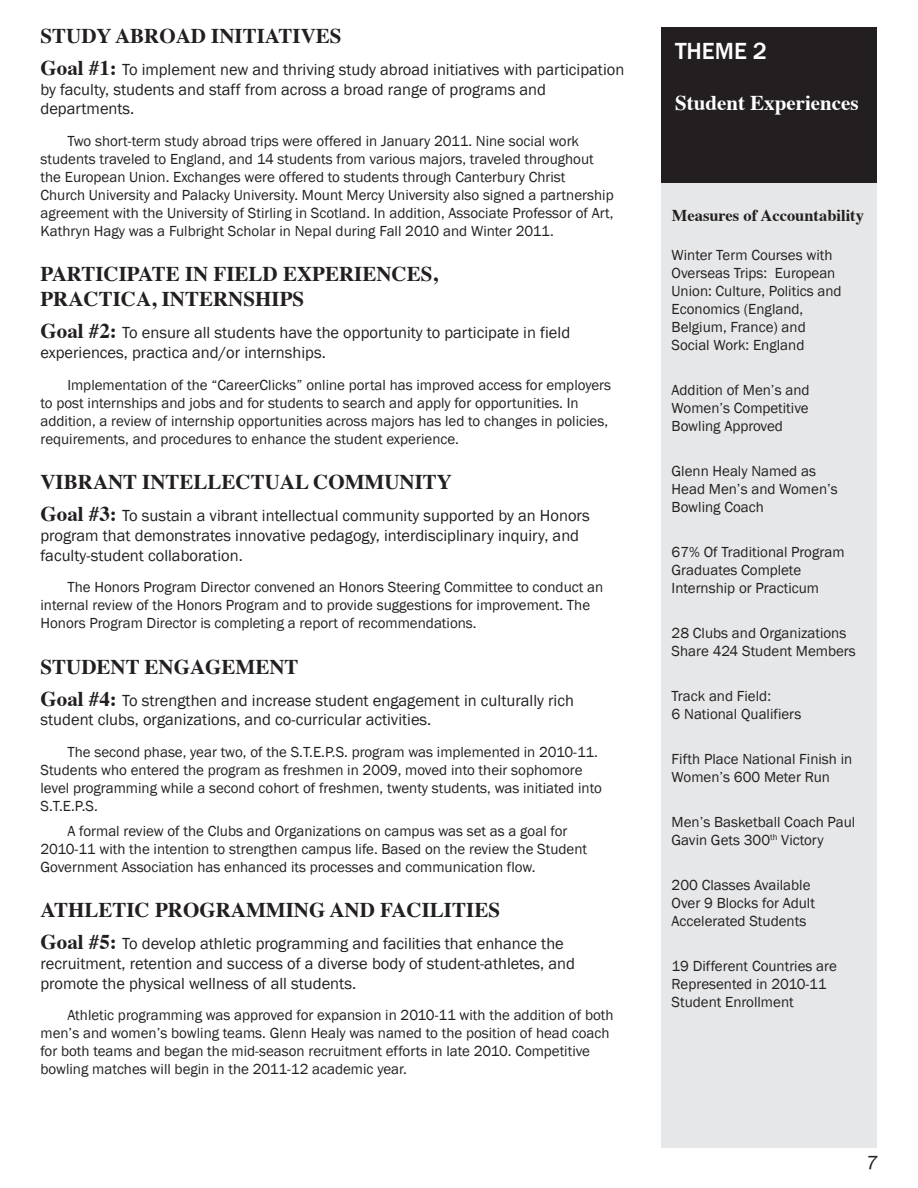
<style>
.page{position:relative;width:918px;height:1188px;background:#fff}
.page>*{position:absolute;margin:0;border:0;box-sizing:border-box;transform-origin:0 0}
.t1{font:500 24px "Franklin Gothic";color:#fff}
.t2{font:700 21px/25.2px "Times";color:#231f20}
.t3{font:700 21px "Times";color:#fff}
.t4{font:italic 19.5px "Franklin Gothic";color:#231f20}
.t5{font:16.5px/19.8px "Franklin Gothic";color:#231f20}
.t6{font:700 16.5px "Times";color:#231f20}
.t7{font:15px/18px "Franklin Gothic";color:#231f20}
.s1{font-family:"Times";font-weight:700;font-size:21px}
</style>
<div class="page">
<div style="left:662px;top:170px;width:216px;height:978px;background:#e6e7e8"></div>
<div style="left:662px;top:27px;width:215px;height:155px;background:#231f20"></div>
<h2 class="t2" style="left:40px;top:21px;width:303px">STUDY ABROAD INITIATIVES</h2>
<p class="t5" style="left:40px;top:60px;width:585px"><span class="s1">Goal #1:</span> To implement new and thriving study abroad initiatives with participation by faculty, students and staff from across a broad range of programs and departments.</p>
<p class="t7" style="left:40px;top:132px;width:575px;text-indent:27px">Two short-term study abroad trips were offered in January 2011. Nine social work students traveled to England, and 14 students from various majors, traveled throughout the European Union. Exchanges were offered to students through Canterbury Christ Church University and Palacky University. Mount Mercy University also signed a partnership agreement with the University of Stirling in Scotland. In addition, Associate Professor of Art, Kathryn Hagy was a Fulbright Scholar in Nepal during Fall 2010 and Winter 2011.</p>
<h2 class="t2" style="left:40px;top:259px;width:399px">PARTICIPATE IN FIELD EXPERIENCES,<br>PRACTICA, INTERNSHIPS</h2>
<p class="t5" style="left:40px;top:323px;width:531px"><span class="s1">Goal #2:</span> To ensure all students have the opportunity to participate in field experiences, practica and/or internships.</p>
<p class="t7" style="left:40px;top:376px;width:572px;text-indent:27px">Implementation of the “CareerClicks” online portal has improved access for employers to post internships and jobs and for students to search and apply for opportunities. In addition, a review of internship opportunities across majors has led to changes in policies, requirements, and procedures to enhance the student experience.</p>
<h2 class="t2" style="left:40px;top:467px;width:413px">VIBRANT INTELLECTUAL COMMUNITY</h2>
<p class="t5" style="left:40px;top:506px;width:551px"><span class="s1">Goal #3:</span> To sustain a vibrant intellectual community supported by an Honors program that demonstrates innovative pedagogy, interdisciplinary inquiry, and faculty-student collaboration.</p>
<p class="t7" style="left:40px;top:579px;width:564px;text-indent:27px">The Honors Program Director convened an Honors Steering Committee to conduct an internal review of the Honors Program and to provide suggestions for improvement. The<br>Honors Program Director is completing a report of recommendations.</p>
<h2 class="t2" style="left:40px;top:652px;width:260px">STUDENT ENGAGEMENT</h2>
<p class="t5" style="left:40px;top:691px;width:535px"><span class="s1">Goal #4:</span> To strengthen and increase student engagement in culturally rich student clubs, organizations, and co-curricular activities.</p>
<p class="t7" style="left:40px;top:743px;width:563px;text-indent:27px">The second phase, year two, of the S.T.E.P.S. program was implemented in 2010-11.<br>Students who entered the program as freshmen in 2009, moved into their sophomore level programming while a second cohort of freshmen, twenty students, was initiated into S.T.E.P.S.</p>
<p class="t7" style="left:40px;top:822px;width:548px;text-indent:27px">A formal review of the Clubs and Organizations on campus was set as a goal for<br>2010-11 with the intention to strengthen campus life. Based on the review the Student<br>Government Association has enhanced its processes and communication flow.</p>
<h2 class="t2" style="left:40px;top:895px;width:461px">ATHLETIC PROGRAMMING AND FACILITIES</h2>
<p class="t5" style="left:40px;top:934px;width:536px"><span class="s1">Goal #5:</span> To develop athletic programming and facilities that enhance the recruitment, retention and success of a diverse body of student-athletes, and promote the physical wellness of all students.</p>
<p class="t7" style="left:40px;top:1006px;width:574px;text-indent:27px">Athletic programming was approved for expansion in 2010-11 with the addition of both men’s and women’s bowling teams. Glenn Healy was named to the position of head coach for both teams and began the mid-season recruitment efforts in late 2010. Competitive bowling matches will begin in the 2011-12 academic year.</p>
<h1 class="t1" style="left:675px;top:36px;width:94px">THEME 2</h1>
<h2 class="t3" style="left:675px;top:82px;width:185px">Student Experiences</h2>
<p class="t6" style="left:672px;top:200px;width:194px">Measures of Accountability</p>
<p class="t7" style="left:672px;top:247px;width:172px">Winter Term Courses with<br>Overseas Trips: European<br>Union: Culture, Politics and<br>Economics (England,<br>Belgium, France) and<br>Social Work: England</p>
<p class="t7" style="left:672px;top:382px;width:139px;text-align:justify">Addition of Men’s and Women’s Competitive Bowling Approved</p>
<p class="t7" style="left:672px;top:463px;width:168px">Glenn Healy Named as<br>Head Men’s and Women’s<br>Bowling Coach</p>
<p class="t7" style="left:672px;top:544px;width:174px">67% Of Traditional Program<br>Graduates Complete<br>Internship or Practicum</p>
<p class="t7" style="left:672px;top:625px;width:186px">28 Clubs and Organizations<br>Share 424 Student Members</p>
<p class="t7" style="left:672px;top:688px;width:131px">Track and Field:<br>6 National Qualifiers</p>
<p class="t7" style="left:672px;top:751px;width:182px">Fifth Place National Finish in<br>Women’s 600 Meter Run</p>
<p class="t7" style="left:672px;top:814px;width:185px">Men’s Basketball Coach Paul<br>Gavin Gets 300<sup>th</sup> Victory</p>
<p class="t7" style="left:672px;top:877px;width:145px">200 Classes Available<br>Over 9 Blocks for Adult<br>Accelerated Students</p>
<p class="t7" style="left:672px;top:958px;width:167px">19 Different Countries are<br>Represented in 2010-11<br>Student Enrollment</p>
<h3 class="t4" style="left:866px;top:1150px;width:13px">7</h3>
</div>
